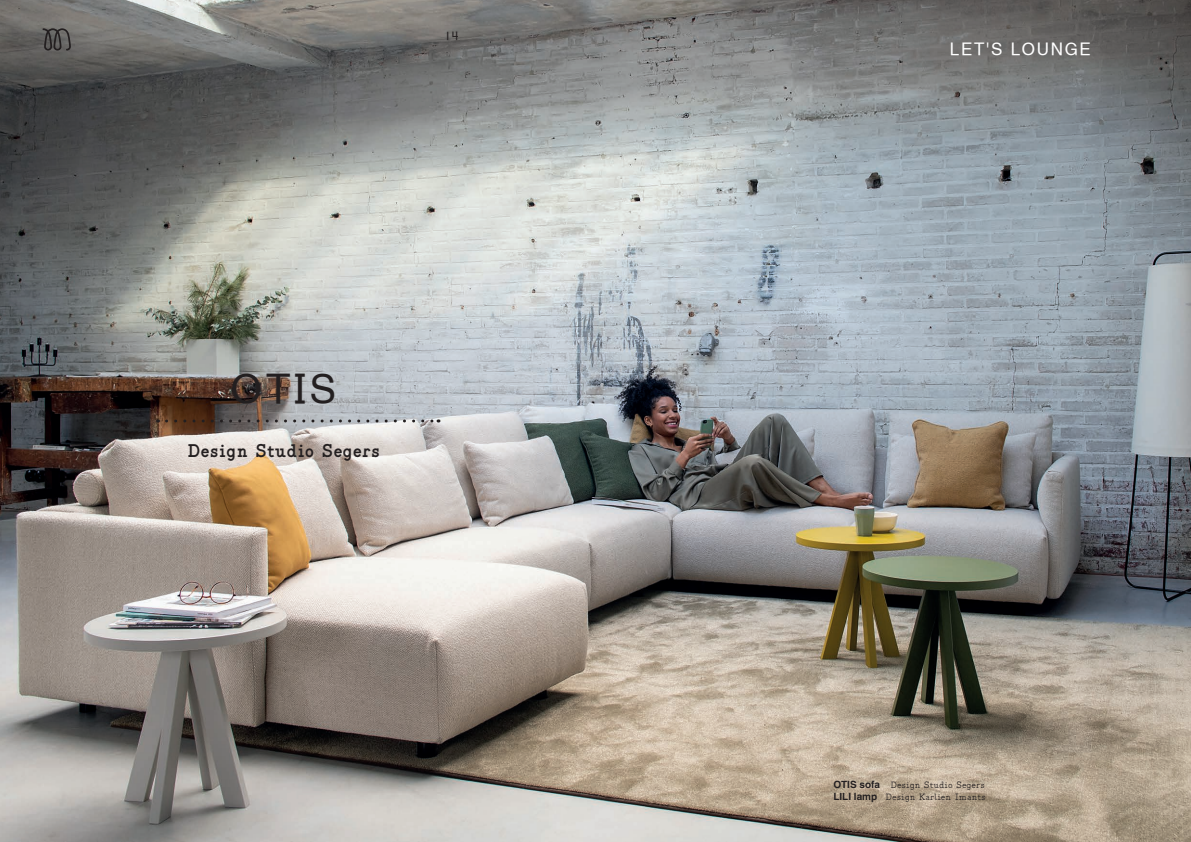
<style>
.page{position:relative;width:1191px;height:842px;background:#fff}
.page>*{position:absolute;margin:0;border:0;box-sizing:border-box;transform-origin:0 0}
.t1{font:40px "Helvetica Textbook LT";color:#231f20}
.t2{font:700 20px "Generell TW";color:#231f20}
.t3{font:17px "Helvetica Textbook LT";letter-spacing:.1em;color:#fff}
.t4{font:12px "Helvetica Textbook LT";color:#231f20}
.t5{font:10px/12px "Generell TW";color:#231f20}
.s1{font-family:"Helvetica";font-weight:700}
</style>
<div class="page">
<img style="left:0;top:0;width:1191px;height:842px">
<svg style="left:43px;top:28px;width:28px;height:23px"></svg>
<svg style="left:166px;top:419px;width:273px;height:3px"></svg>
<p class="t4" style="left:444px;top:28px;width:15px">14</p>
<h1 class="t1" style="left:231px;top:365px;width:107px">OTIS</h1>
<h2 class="t2" style="left:187px;top:440px;width:194px">Design Studio Segers</h2>
<h3 class="t3" style="left:950px;top:39px;width:142px">LET'S LOUNGE</h3>
<p class="t5" style="left:833px;top:779px;width:154px"><span class="s1">OTIS sofa</span> Design Studio Segers<br><span class="s1">LILI lamp</span> Design Karlien Imants</p>
</div>
